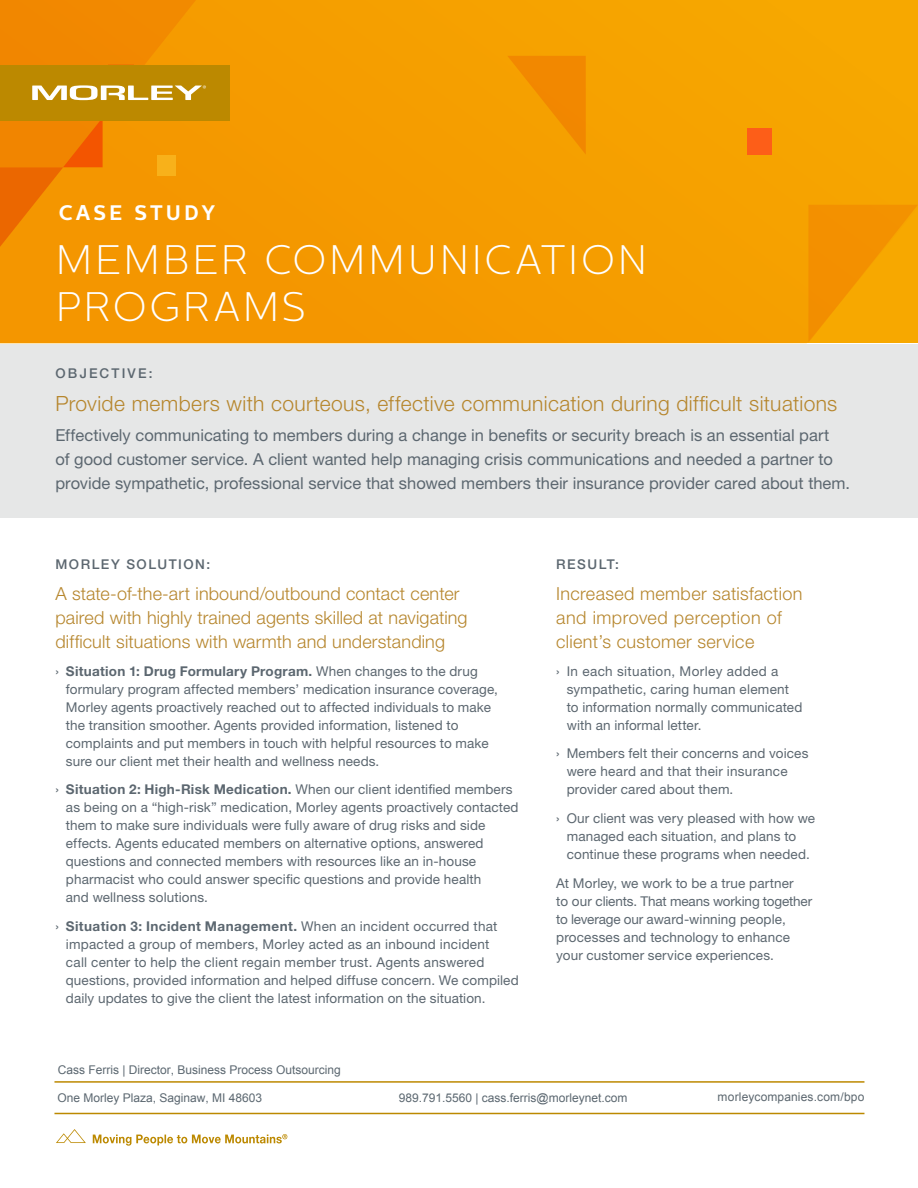
<style>
.page{position:relative;width:918px;height:1188px;background:#fff}
.page>*{position:absolute;margin:0;border:0;box-sizing:border-box;transform-origin:0 0}
.t1{font:200 41.25px/46.7px "Centrale Sans";letter-spacing:.055em;color:#fff}
.t2{font:300 21px "Helvetica Neue LT Std";letter-spacing:.02em;color:#b6862d}
.t3{font:700 21px "Centrale Sans";letter-spacing:.145em;color:#fff}
.t4{font:300 18px/24px "Helvetica Neue LT Std";letter-spacing:.01em;color:#b6862d}
.t5{font:16.5px/24px "Helvetica Neue LT Std";color:#5c6770}
.t6{font:13.5px/18px "Helvetica Neue LT Std";letter-spacing:.01em;color:#5c6770}
.t7{font:500 13.5px "Helvetica Neue LT Std";letter-spacing:.115em;color:#5c6770}
.t8{font:500 13.5px "Helvetica Neue LT Std";letter-spacing:.16em;color:#5c6770}
.t9{font:12px "Arial";color:#5b6770}
.t10{font:12px "Arial";letter-spacing:.015em;color:#5c676f}
.s1{font-weight:700}
</style>
<div class="page">
<svg style="left:239px;top:0;width:679px;height:344px;background:#f59e00"></svg>
<div style="left:0;top:344px;width:918px;height:174px;background:#e6e7e7"></div>
<svg style="left:0;top:0;width:239px;height:344px;background:#f39400"></svg>
<svg style="left:507px;top:56px;width:79px;height:99px;background:#f39300"></svg>
<div style="left:157px;top:155px;width:19px;height:20px;background:#f8b11a"></div>
<svg style="left:0;top:121px;width:103px;height:160px;background:#f18700"></svg>
<svg style="left:93px;top:1134px;width:194px;height:12px"></svg>
<svg style="left:56px;top:1129px;width:30px;height:14px"></svg>
<hr style="left:54px;top:1113px;width:810px;height:1px;background:#bc8900">
<hr style="left:54px;top:1081px;width:810px;height:2px;background:#bc8900">
<div style="left:0;top:65px;width:230px;height:56px;background:#bc8900"></div>
<svg style="left:32px;top:85px;width:174px;height:15px"></svg>
<h2 class="t3" style="left:59px;top:200px;width:158px">CASE STUDY</h2>
<h1 class="t1" style="left:55px;top:237px;width:594px">MEMBER COMMUNICATION<br>PROGRAMS</h1>
<p class="t8" style="left:55px;top:365px;width:99px">OBJECTIVE:</p>
<h2 class="t2" style="left:55px;top:391px;width:784px">Provide members with courteous, effective communication during difficult situations</h2>
<p class="t5" style="left:55px;top:423px;width:796px">Effectively communicating to members during a change in benefits or security breach is an essential part<br>of good customer service. A client wanted help managing crisis communications and needed a partner to provide sympathetic, professional service that showed members their insurance provider cared about them.</p>
<p class="t7" style="left:55px;top:556px;width:156px">MORLEY SOLUTION:</p>
<h3 class="t4" style="left:55px;top:581px;width:414px">A state-of-the-art inbound/outbound contact center paired with highly trained agents skilled at navigating difficult situations with warmth and understanding</h3>
<p class="t6" style="left:66px;top:662px;width:434px;text-indent:-11px">› <span class="s1">Situation 1: Drug Formulary Program.</span> When changes to the drug formulary program affected members’ medication insurance coverage, Morley agents proactively reached out to affected individuals to make the transition smoother. Agents provided information, listened to complaints and put members in touch with helpful resources to make sure our client met their health and wellness needs.</p>
<p class="t6" style="left:66px;top:780px;width:454px;text-indent:-11px">› <span class="s1">Situation 2: High-Risk Medication.</span> When our client identified members as being on a “high-risk” medication, Morley agents proactively contacted them to make sure individuals were fully aware of drug risks and side effects. Agents educated members on alternative options, answered questions and connected members with resources like an in-house pharmacist who could answer specific questions and provide health<br>and wellness solutions.</p>
<p class="t6" style="left:66px;top:917px;width:454px;text-indent:-11px">› <span class="s1">Situation 3: Incident Management.</span> When an incident occurred that impacted a group of members, Morley acted as an inbound incident<br>call center to help the client regain member trust. Agents answered questions, provided information and helped diffuse concern. We compiled daily updates to give the client the latest information on the situation.</p>
<p class="t9" style="left:58px;top:1062px;width:285px">Cass Ferris | Director, Business Process Outsourcing</p>
<p class="t7" style="left:556px;top:556px;width:64px">RESULT:</p>
<h3 class="t4" style="left:556px;top:581px;width:248px">Increased member satisfaction and improved perception of client’s customer service</h3>
<p class="t6" style="left:567px;top:662px;width:237px;text-indent:-11px">› In each situation, Morley added a sympathetic, caring human element to information normally communicated with an informal letter.</p>
<p class="t6" style="left:567px;top:744px;width:243px;text-indent:-11px">› Members felt their concerns and voices were heard and that their insurance provider cared about them.</p>
<p class="t6" style="left:567px;top:809px;width:250px;text-indent:-11px">› Our client was very pleased with how we managed each situation, and plans to continue these programs when needed.</p>
<p class="t6" style="left:556px;top:874px;width:258px">At Morley, we work to be a true partner<br>to our clients. That means working together to leverage our award-winning people, processes and technology to enhance your customer service experiences.</p>
<p class="t9" style="left:57px;top:1090px;width:206px">One Morley Plaza, Saginaw, MI 48603</p>
<p class="t9" style="left:399px;top:1090px;width:230px">989.791.5560 | cass.ferris@morleynet.com</p>
<p class="t10" style="left:718px;top:1089px;width:148px">morleycompanies.com/bpo</p>
</div>
